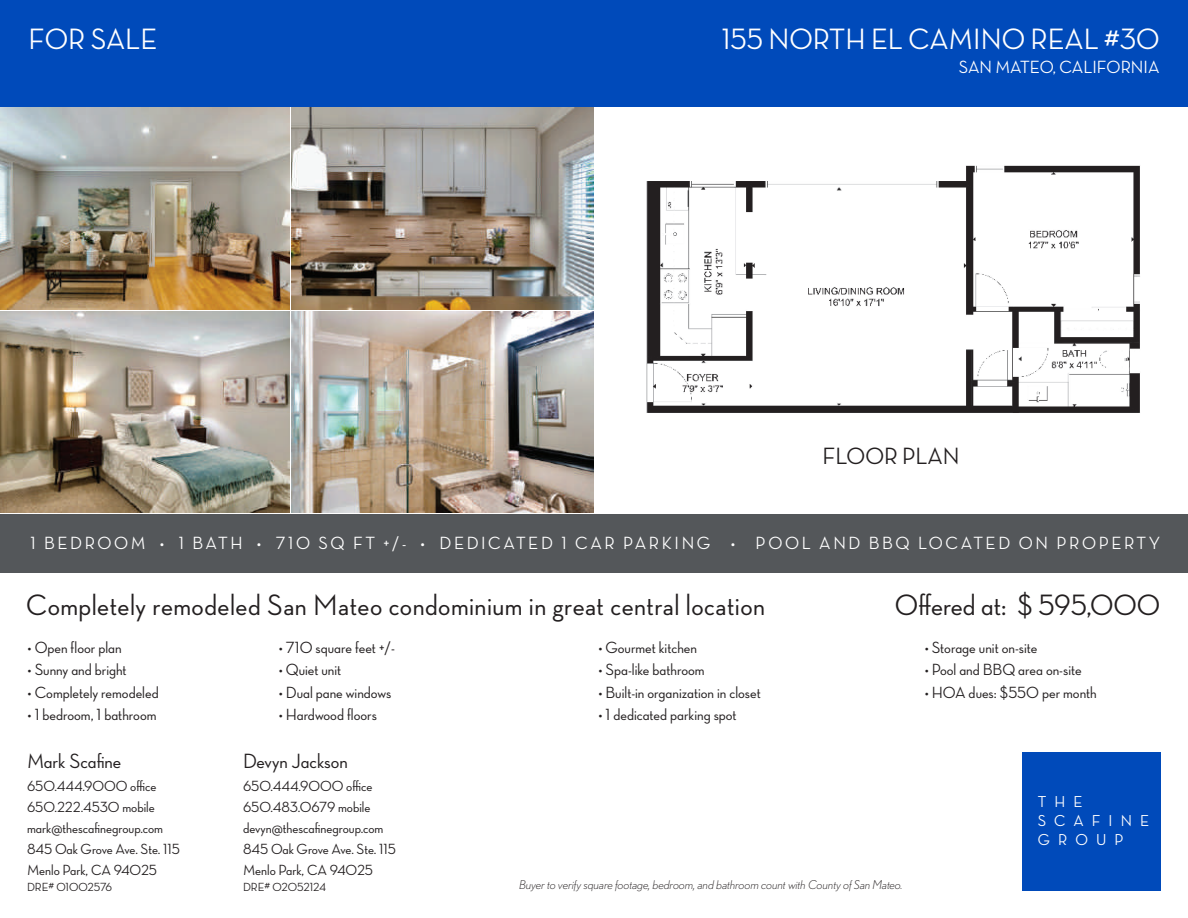
<style>
.page{position:relative;width:1188px;height:918px;background:#fff}
.page>*{position:absolute;margin:0;border:0;box-sizing:border-box;transform-origin:0 0}
.t1{font:500 30px "Neutra Disp";letter-spacing:.015em;color:#231f20}
.t2{font:30px "Neutra Disp Medium Alt";color:#fff}
.t3{font:30px "Neutra Disp Medium Alt";color:#231f20}
.t4{font:24px "Neutra Disp Medium Alt";color:#231f20}
.t5{font:21px "Neutra Disp Medium Alt";color:#231f20}
.t6{font:18px "Neutra Disp Medium Alt";letter-spacing:.145em;color:#fff}
.t7{font:18px "Neutra Disp Medium Alt";color:#fff}
.t8{font:16.5px "Neutra Disp Medium Alt";color:#231f20}
.t9{font:16.05px/19.4px "Neutra Disp Medium Alt";letter-spacing:.5em;color:#fff}
.t10{font:15px/21px "Neutra Disp Medium Alt";color:#231f20}
.t11{font:italic 300 12px "Nobel";color:#231f20}
.t12{font:12px "Neutra Disp Medium Alt";color:#231f20}
.s1{font-size:36px}
</style>
<div class="page">
<div style="left:0;top:514px;width:1188px;height:59px;background:#54575a"></div>
<div style="left:0;top:0;width:1188px;height:106px;background:#004aba"></div>
<div style="left:1022px;top:752px;width:139px;height:139px;background:#004aba"></div>
<img style="left:0;top:108px;width:289px;height:405px">
<img style="left:291px;top:108px;width:303px;height:405px">
<img style="left:646px;top:165px;width:494px;height:248px">
<h1 class="t2" style="left:29px;top:23px;width:130px">FOR SALE</h1>
<h1 class="t2" style="left:722px;top:23px;width:439px">155 NORTH EL CAMINO REAL <span class="s1">#</span>30</h1>
<p class="t7" style="left:959px;top:57px;width:202px">SAN MATEO, CALIFORNIA</p>
<h2 class="t4" style="left:823px;top:443px;width:139px">FLOOR PLAN</h2>
<p class="t6" style="left:30px;top:533px;width:1131px">1 BEDROOM • 1 BATH • 710 SQ FT +/- • DEDICATED 1 CAR PARKING • POOL AND BBQ LOCATED ON PROPERTY</p>
<h1 class="t1" style="left:26px;top:589px;width:740px">Completely remodeled San Mateo condominium in great central location</h1>
<h1 class="t3" style="left:895px;top:589px;width:267px">Offered at: $ 595,000</h1>
<p class="t8" style="left:28px;top:638px;width:96px">• Open floor plan</p>
<p class="t8" style="left:28px;top:660px;width:101px">• Sunny and bright</p>
<p class="t8" style="left:28px;top:683px;width:133px">• Completely remodeled</p>
<p class="t8" style="left:28px;top:705px;width:130px">• 1 bedroom, 1 bathroom</p>
<p class="t8" style="left:279px;top:638px;width:118px">• 710 square feet +/-</p>
<p class="t8" style="left:279px;top:660px;width:64px">• Quiet unit</p>
<p class="t8" style="left:279px;top:683px;width:114px">• Dual pane windows</p>
<p class="t8" style="left:279px;top:705px;width:100px">• Hardwood floors</p>
<p class="t8" style="left:598px;top:638px;width:100px">• Gourmet kitchen</p>
<p class="t8" style="left:598px;top:660px;width:108px">• Spa-like bathroom</p>
<p class="t8" style="left:598px;top:683px;width:164px">• Built-in organization in closet</p>
<p class="t8" style="left:598px;top:705px;width:140px">• 1 dedicated parking spot</p>
<p class="t8" style="left:925px;top:638px;width:114px">• Storage unit on-site</p>
<p class="t8" style="left:925px;top:660px;width:159px">• Pool and BBQ area on-site</p>
<p class="t8" style="left:925px;top:683px;width:174px">• HOA dues: $550 per month</p>
<p class="t5" style="left:27px;top:749px;width:96px">Mark Scafine</p>
<p class="t10" style="left:27px;top:775px;width:154px">650.444.9000 office<br>650.222.4530 mobile mark@thescafinegroup.com<br>845 Oak Grove Ave. Ste. 115<br>Menlo Park, CA 94025</p>
<p class="t12" style="left:27px;top:880px;width:87px">DRE# 01002576</p>
<p class="t5" style="left:243px;top:749px;width:106px">Devyn Jackson</p>
<p class="t10" style="left:243px;top:775px;width:154px">650.444.9000 office<br>650.483.0679 mobile devyn@thescafinegroup.com<br>845 Oak Grove Ave. Ste. 115<br>Menlo Park, CA 94025</p>
<p class="t12" style="left:243px;top:880px;width:85px">DRE# 02052124</p>
<p class="t11" style="left:519px;top:878px;width:385px">Buyer to verify square footage, bedroom, and bathroom count with County of San Mateo.</p>
<p class="t9" style="left:1038px;top:792px;width:113px">THE<br>SCAFINE<br>GROUP</p>
</div>
